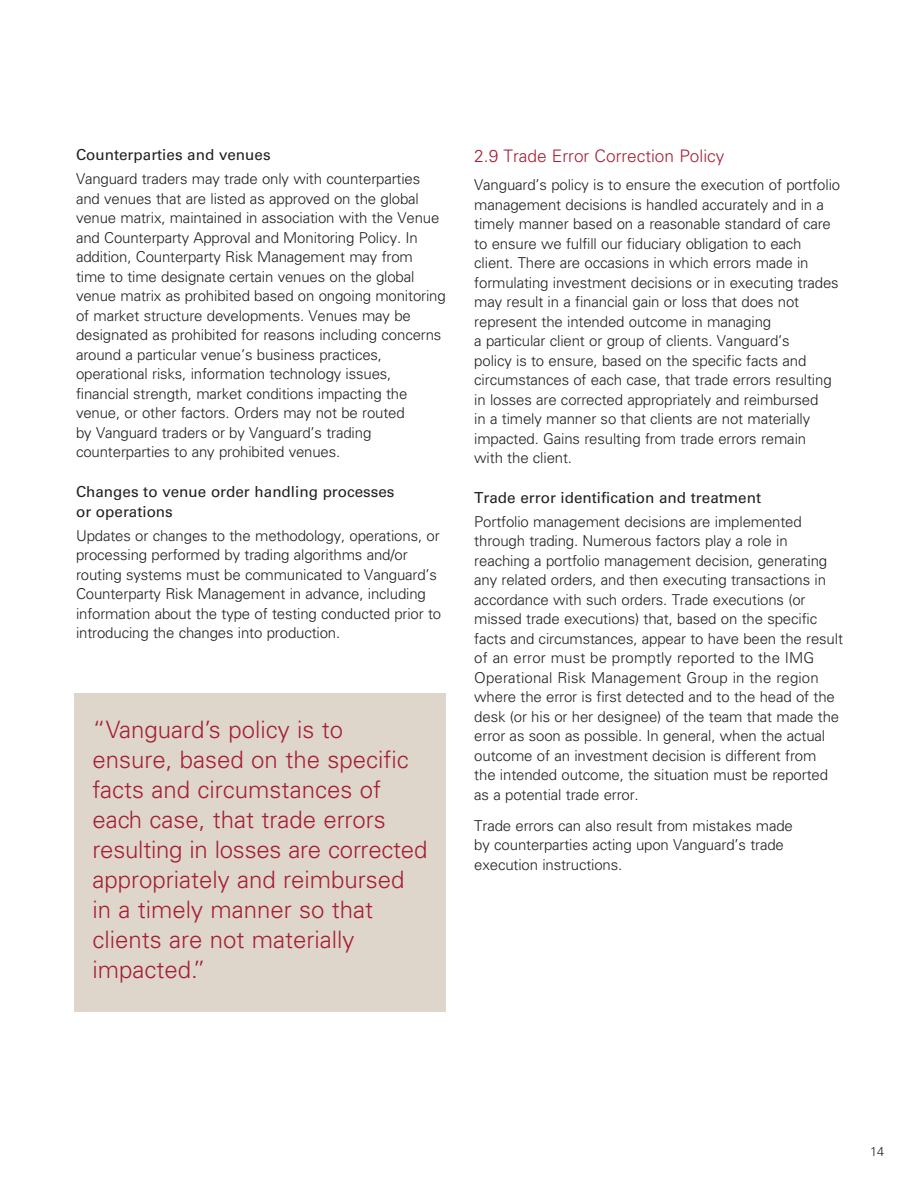
<style>
.page{position:relative;width:918px;height:1188px;background:#fff}
.page>*{position:absolute;margin:0;border:0;box-sizing:border-box;transform-origin:0 0}
.Callout{font:300 24px/30px "Univers LT Std";color:#a62035}
.B_head{font:300 17.25px "Univers LT Std";color:#a62035}
.C_head{font:15.15px/19.5px "Univers LT Std";color:#231f20}
.Body{font:300 15px/19.5px "Univers LT Std";letter-spacing:-.01em;color:#231f20}
.t1{font:300 12.75px "Univers LT Std";color:#231f20}
</style>
<div class="page">
<div style="left:75px;top:693px;width:371px;height:319px;background:#ded6cb"></div>
<p class="C_head" style="left:76px;top:145px;width:196px">Counterparties and venues</p>
<p class="Body" style="left:76px;top:169px;width:371px">Vanguard traders may trade only with counterparties and venues that are listed as approved on the global venue matrix, maintained in association with the Venue and Counterparty Approval and Monitoring Policy. In addition, Counterparty Risk Management may from time to time designate certain venues on the global venue matrix as prohibited based on ongoing monitoring of market structure developments. Venues may be designated as prohibited for reasons including concerns around a particular venue’s business practices, operational risks, information technology issues, financial strength, market conditions impacting the venue, or other factors. Orders may not be routed<br>by Vanguard traders or by Vanguard’s trading counterparties to any prohibited venues.</p>
<p class="C_head" style="left:76px;top:482px;width:320px">Changes to venue order handling processes or operations</p>
<p class="Body" style="left:76px;top:525px;width:367px">Updates or changes to the methodology, operations, or processing performed by trading algorithms and/or routing systems must be communicated to Vanguard’s Counterparty Risk Management in advance, including information about the type of testing conducted prior to introducing the changes into production.</p>
<p class="Callout" style="left:93px;top:714px;width:336px">“Vanguard’s policy is to ensure, based on the specific facts and circumstances of each case, that trade errors resulting in losses are corrected appropriately and reimbursed in a timely manner so that clients are not materially impacted.”</p>
<p class="B_head" style="left:474px;top:145px;width:252px">2.9 Trade Error Correction Policy</p>
<p class="Body" style="left:474px;top:175px;width:367px">Vanguard’s policy is to ensure the execution of portfolio management decisions is handled accurately and in a timely manner based on a reasonable standard of care to ensure we fulfill our fiduciary obligation to each client. There are occasions in which errors made in formulating investment decisions or in executing trades may result in a financial gain or loss that does not represent the intended outcome in managing<br>a particular client or group of clients. Vanguard’s<br>policy is to ensure, based on the specific facts and circumstances of each case, that trade errors resulting in losses are corrected appropriately and reimbursed<br>in a timely manner so that clients are not materially impacted. Gains resulting from trade errors remain<br>with the client.</p>
<p class="C_head" style="left:474px;top:488px;width:288px">Trade error identification and treatment</p>
<p class="Body" style="left:474px;top:512px;width:370px">Portfolio management decisions are implemented through trading. Numerous factors play a role in reaching a portfolio management decision, generating any related orders, and then executing transactions in accordance with such orders. Trade executions (or missed trade executions) that, based on the specific facts and circumstances, appear to have been the result of an error must be promptly reported to the IMG Operational Risk Management Group in the region where the error is first detected and to the head of the desk (or his or her designee) of the team that made the error as soon as possible. In general, when the actual outcome of an investment decision is different from<br>the intended outcome, the situation must be reported as a potential trade error.</p>
<p class="Body" style="left:474px;top:816px;width:320px">Trade errors can also result from mistakes made by counterparties acting upon Vanguard’s trade execution instructions.</p>
<p class="t1" style="left:870px;top:1143px;width:16px">14</p>
</div>
